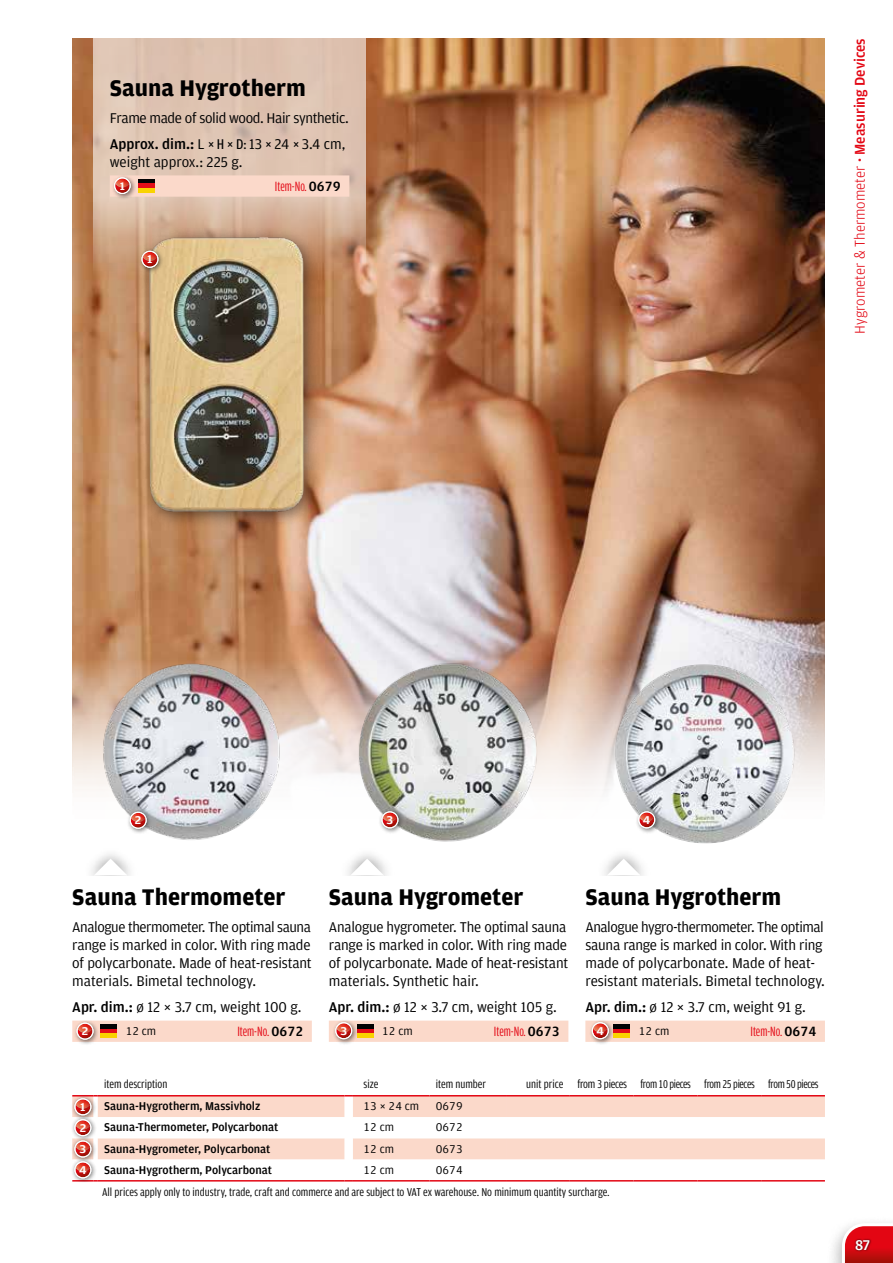
<style>
.page{position:relative;width:893px;height:1263px;background:#fff}
.page>*{position:absolute;margin:0;border:0;box-sizing:border-box;transform-origin:0 0}
.t1{font:700 24px "Amplitude";color:#000}
.t2{font:15px/18px "Amplitude";letter-spacing:-.01em;color:#000}
.t3{font:300 15px "Amplitude";color:#e30613}
.t4{font:500 15px "Amplitude";color:#fff}
.t5{font:14.25px "Amplitude Comp";color:#e30613}
.t6{font:12px "Amplitude Cond TF";color:#000}
.t7{font:500 12px "Amplitude TF";color:#000}
.t8{font:12px "Amplitude Cond TF";letter-spacing:-.03em;color:#000}
.t9{font:12px "Amplitude TF";color:#000}
.t10{font:500 12px "Amplitude Wide";color:#fff}
.t11{font:500 11.7px "Amplitude Wide";color:#fff}
.s1{font-weight:500}
.s2{font-family:"Amplitude Cond"}
.s3{font-family:"Amplitude TF";font-weight:500;color:#000}
</style>
<div class="page">
<img style="left:72px;top:38px;width:753px;height:752px">
<svg style="left:94px;top:38px;width:272px;height:243px;background:#dbbda9"></svg>
<div style="left:139px;top:227px;width:183px;height:303px;background:#000;opacity:.5"></div>
<img style="left:122px;top:233px;width:197px;height:285px">
<div style="left:138px;top:248px;width:27px;height:26px;background:#000;opacity:.5"></div>
<svg style="left:141px;top:251px;width:17px;height:17px"></svg>
<img style="left:143px;top:256px;width:14px;height:5px">
<img style="left:72px;top:636px;width:229px;height:204px">
<div style="left:126px;top:809px;width:27px;height:26px;background:#000;opacity:.5"></div>
<svg style="left:130px;top:812px;width:17px;height:17px"></svg>
<img style="left:131px;top:817px;width:14px;height:5px">
<img style="left:347px;top:653px;width:201px;height:189px">
<div style="left:378px;top:808px;width:27px;height:27px;background:#000;opacity:.5"></div>
<svg style="left:381px;top:811px;width:17px;height:17px"></svg>
<img style="left:383px;top:816px;width:14px;height:6px">
<img style="left:585px;top:637px;width:234px;height:207px">
<div style="left:635px;top:808px;width:27px;height:27px;background:#000;opacity:.5"></div>
<svg style="left:638px;top:811px;width:17px;height:17px"></svg>
<img style="left:640px;top:816px;width:14px;height:6px">
<div style="left:825px;top:1215px;width:68px;height:48px;background:#000;opacity:.3"></div>
<svg style="left:842px;top:1223px;width:51px;height:40px"></svg>
<div style="left:854px;top:1238px;width:18px;height:14px;background:#000;opacity:.7"></div>
<div style="left:72px;top:1020px;width:240px;height:22px;background:#fbd9ca"></div>
<div style="left:73px;top:1019px;width:27px;height:26px;background:#000;opacity:.5"></div>
<svg style="left:77px;top:1023px;width:17px;height:17px"></svg>
<img style="left:78px;top:1028px;width:14px;height:5px">
<div style="left:101px;top:1024px;width:16px;height:5px;background:#020203"></div>
<hr style="left:101px;top:1029px;width:16px;height:4px;background:#e20e18">
<div style="left:101px;top:1033px;width:16px;height:5px;background:#f9d300"></div>
<svg style="left:94px;top:858px;width:34px;height:17px"></svg>
<div style="left:329px;top:1020px;width:239px;height:22px;background:#fbd9ca"></div>
<div style="left:332px;top:1019px;width:26px;height:26px;background:#000;opacity:.5"></div>
<svg style="left:335px;top:1022px;width:17px;height:17px"></svg>
<img style="left:337px;top:1027px;width:14px;height:5px">
<div style="left:357px;top:1024px;width:17px;height:5px;background:#020203"></div>
<hr style="left:357px;top:1029px;width:17px;height:4px;background:#e20e18">
<div style="left:357px;top:1033px;width:17px;height:5px;background:#f9d300"></div>
<svg style="left:350px;top:858px;width:34px;height:17px"></svg>
<div style="left:585px;top:1020px;width:240px;height:22px;background:#fbd9ca"></div>
<div style="left:589px;top:1019px;width:26px;height:26px;background:#000;opacity:.5"></div>
<svg style="left:592px;top:1022px;width:17px;height:17px"></svg>
<img style="left:593px;top:1027px;width:14px;height:5px">
<div style="left:614px;top:1024px;width:16px;height:5px;background:#020203"></div>
<hr style="left:614px;top:1029px;width:16px;height:4px;background:#e20e18">
<div style="left:614px;top:1033px;width:16px;height:5px;background:#f9d300"></div>
<svg style="left:607px;top:858px;width:34px;height:17px"></svg>
<div style="left:110px;top:175px;width:239px;height:22px;background:#fbd9ca"></div>
<div style="left:111px;top:174px;width:26px;height:26px;background:#000;opacity:.5"></div>
<svg style="left:114px;top:177px;width:17px;height:17px"></svg>
<img style="left:115px;top:182px;width:14px;height:5px">
<hr style="left:138px;top:179px;width:17px;height:4px;background:#020203">
<div style="left:138px;top:183px;width:17px;height:5px;background:#e20e18"></div>
<div style="left:138px;top:188px;width:17px;height:5px;background:#f9d300"></div>
<svg style="left:72px;top:1095px;width:753px;height:87px"></svg>
<hr style="left:506px;top:1095px;width:64px;height:1px;background:#e30613">
<hr style="left:570px;top:1095px;width:64px;height:1px;background:#e30613">
<hr style="left:634px;top:1095px;width:63px;height:1px;background:#e30613">
<hr style="left:697px;top:1095px;width:64px;height:1px;background:#e30613">
<hr style="left:761px;top:1095px;width:64px;height:1px;background:#e30613">
<hr style="left:506px;top:1180px;width:64px;height:1px;background:#e30613">
<hr style="left:570px;top:1180px;width:64px;height:1px;background:#e30613">
<hr style="left:634px;top:1180px;width:63px;height:1px;background:#e30613">
<hr style="left:697px;top:1180px;width:64px;height:1px;background:#e30613">
<hr style="left:761px;top:1180px;width:64px;height:1px;background:#e30613">
<h1 class="t1" style="left:110px;top:73px;width:197px">Sauna Hygrotherm</h1>
<p class="t2" style="left:110px;top:104px;width:241px;line-height:26.5px">Frame made of solid wood. Hair synthetic.<br><span class="s1">Approx. dim.:</span> L <span class="s2">× H × D:</span> 13 <span class="s2">×</span> 24 <span class="s2">×</span> 3.4 cm,</p>
<p class="t2" style="left:110px;top:153px;width:134px">weight approx.: 225 g.</p>
<p class="t11" style="left:120px;top:178px;width:7px">1</p>
<p class="t5" style="left:275px;top:177px;width:67px">Item-No. <span class="s3">0679</span></p>
<p class="t10" style="left:147px;top:252px;width:7px">1</p>
<p class="t3" style="left:850px;top:334px;width:297px;rotate:-90deg">Hygrometer &amp; Thermometer <span class="s1">· Measuring Devices</span></p>
<p class="t10" style="left:135px;top:813px;width:8px">2</p>
<p class="t10" style="left:387px;top:812px;width:8px">3</p>
<p class="t10" style="left:643px;top:812px;width:9px">4</p>
<h1 class="t1" style="left:72px;top:882px;width:215px">Sauna Thermometer</h1>
<p class="t2" style="left:72px;top:917px;width:241px;text-align:justify">Analogue thermometer. The optimal sauna range is marked in color. With ring made of polycarbonate. Made of heat-resistant materials. Bimetal technology.</p>
<p class="t2" style="left:72px;top:998px;width:231px"><span class="s1">Apr. dim.:</span> ø 12 × 3.7 cm, weight 100 g.</p>
<p class="t10" style="left:82px;top:1023px;width:8px">2</p>
<p class="t9" style="left:126px;top:1024px;width:32px">12 cm</p>
<p class="t5" style="left:237px;top:1022px;width:67px">Item-No. <span class="s3">0672</span></p>
<h1 class="t1" style="left:329px;top:882px;width:196px">Sauna Hygrometer</h1>
<p class="t2" style="left:329px;top:917px;width:241px">Analogue hygrometer. The optimal sauna range is marked in color. With ring made of polycarbonate. Made of heat-resistant materials. Synthetic hair.</p>
<p class="t2" style="left:329px;top:998px;width:229px"><span class="s1">Apr. dim.:</span> ø 12 × 3.7 cm, weight 105 g.</p>
<p class="t10" style="left:340px;top:1023px;width:8px">3</p>
<p class="t9" style="left:382px;top:1024px;width:32px">12 cm</p>
<p class="t5" style="left:494px;top:1022px;width:67px">Item-No. <span class="s3">0673</span></p>
<h1 class="t1" style="left:585px;top:882px;width:197px">Sauna Hygrotherm</h1>
<p class="t2" style="left:585px;top:917px;width:241px">Analogue hygro-thermometer. The optimal sauna range is marked in color. With ring made of polycarbonate. Made of heat&shy;resistant materials. Bimetal technology.</p>
<p class="t2" style="left:585px;top:998px;width:222px"><span class="s1">Apr. dim.:</span> ø 12 × 3.7 cm, weight 91 g.</p>
<p class="t10" style="left:596px;top:1023px;width:9px">4</p>
<p class="t9" style="left:639px;top:1024px;width:32px">12 cm</p>
<p class="t5" style="left:750px;top:1022px;width:67px">Item-No. <span class="s3">0674</span></p>
<p class="t6" style="left:104px;top:1076px;width:65px">item description</p>
<p class="t6" style="left:364px;top:1076px;width:16px">size</p>
<p class="t6" style="left:436px;top:1076px;width:52px">item number</p>
<p class="t8" style="left:526px;top:1076px;width:294px">unit price from 3 pieces from 10 pieces from 25 pieces from 50 pieces</p>
<p class="t10" style="left:80px;top:1099px;width:7px">1</p>
<p class="t7" style="left:104px;top:1098px;width:158px">Sauna-Hygrotherm, Massivholz</p>
<p class="t9" style="left:364px;top:1098px;width:57px">13 × 24 cm</p>
<p class="t9" style="left:436px;top:1098px;width:28px">0679</p>
<p class="t10" style="left:80px;top:1120px;width:8px">2</p>
<p class="t7" style="left:104px;top:1120px;width:176px">Sauna-Thermometer, Polycarbonat</p>
<p class="t9" style="left:364px;top:1120px;width:32px">12 cm</p>
<p class="t9" style="left:436px;top:1120px;width:28px">0672</p>
<p class="t10" style="left:80px;top:1141px;width:8px">3</p>
<p class="t7" style="left:104px;top:1141px;width:168px">Sauna-Hygrometer, Polycarbonat</p>
<p class="t9" style="left:364px;top:1141px;width:32px">12 cm</p>
<p class="t9" style="left:436px;top:1141px;width:28px">0673</p>
<p class="t10" style="left:79px;top:1162px;width:9px">4</p>
<p class="t7" style="left:104px;top:1162px;width:169px">Sauna-Hygrotherm, Polycarbonat</p>
<p class="t9" style="left:364px;top:1162px;width:32px">12 cm</p>
<p class="t9" style="left:436px;top:1162px;width:28px">0674</p>
<p class="t6" style="left:102px;top:1184px;width:509px">All prices apply only to industry, trade, craft and commerce and are subject to VAT ex warehouse. No minimum quantity surcharge.</p>
<p class="t4" style="left:855px;top:1235px;width:17px">87</p>
</div>
